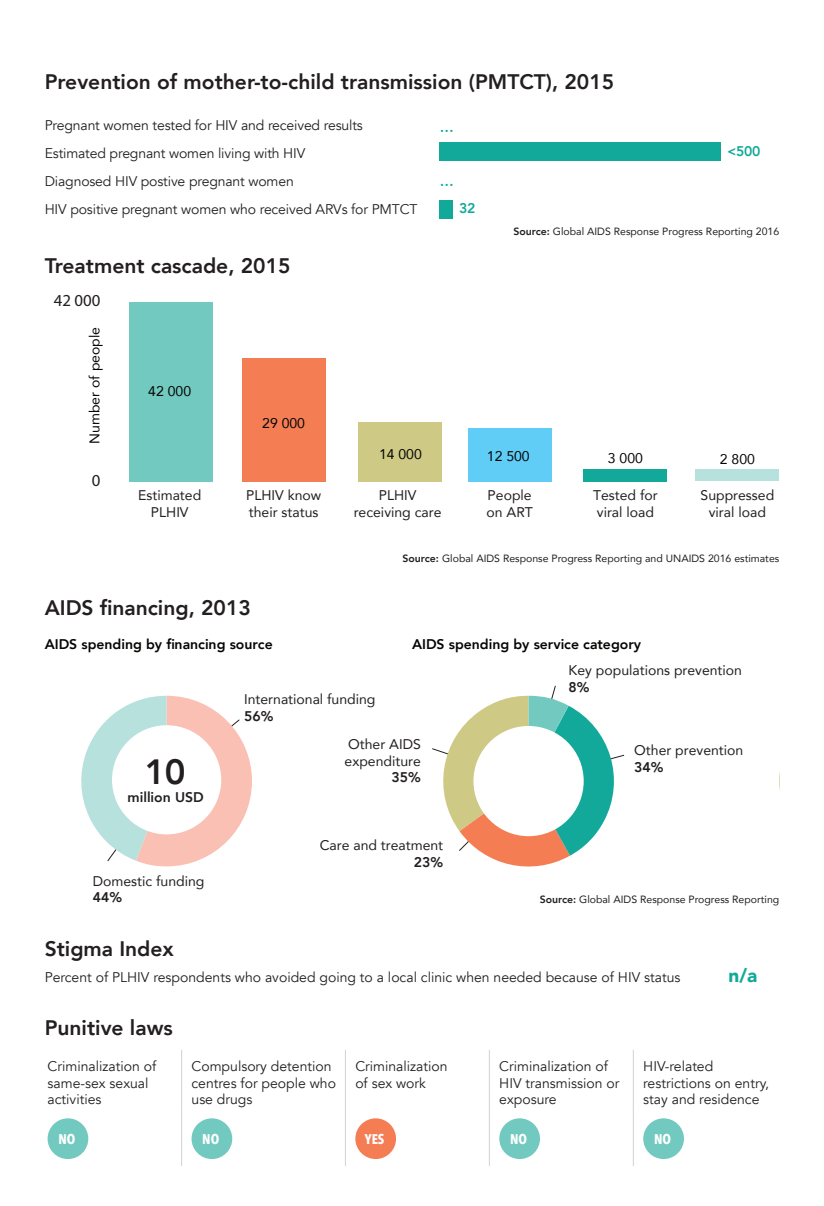
<style>
.page{position:relative;width:824px;height:1206px;background:#fff}
.page>*{position:absolute;margin:0;border:0;box-sizing:border-box;transform-origin:0 0}
.t1{font:800 35px "Avenir";color:#231f20}
.Subheader_H3{font:800 21px "Avenir";color:#231f20}
.t2{font:900 18.9px "Avenir";color:#13a99a}
.t3{font:16.8px "Myriad Pro";color:#231f20}
.t4{font:14px/16.8px "Avenir";color:#231f20}
.t5{font:14px/16.8px "Avenir";color:#231f20}
.t6{font:800 14px "Avenir";color:#050504}
.t7{font:14px "Avenir";color:#050504}
.t8{font:700 14px "Avenir Next Condensed";color:#fff}
.t9{font:800 14px "Avenir";color:#231f20}
.t10{font:800 14px "Avenir";color:#13a99a}
.Notes{font:10.5px "Avenir";color:#231f20}
.s1{font-weight:800}
</style>
<div class="page">
<div style="left:695px;top:469px;width:83px;height:12px;background:#b7e1dd"></div>
<div style="left:583px;top:468px;width:84px;height:13px;background:#13a99a"></div>
<div style="left:468px;top:428px;width:83px;height:53px;background:#5fcdf5"></div>
<div style="left:359px;top:421px;width:83px;height:60px;background:#cec984"></div>
<div style="left:242px;top:357px;width:83px;height:124px;background:#f47d54"></div>
<div style="left:129px;top:302px;width:83px;height:179px;background:#72c9bf"></div>
<svg style="left:432px;top:685px;width:193px;height:182px"></svg>
<svg style="left:81px;top:695px;width:171px;height:171px"></svg>
<div style="left:112px;top:725px;width:109px;height:109px;background:#fff;border-radius:50%"></div>
<div style="left:473px;top:726px;width:110px;height:110px;background:#fff;border-radius:50%"></div>
<hr style="left:181px;top:1049px;width:1px;height:62px;background:#d1d2d4">
<hr style="left:345px;top:1049px;width:1px;height:62px;background:#d1d2d4">
<hr style="left:489px;top:1049px;width:1px;height:62px;background:#d1d2d4">
<hr style="left:632px;top:1049px;width:1px;height:62px;background:#d1d2d4">
<hr style="left:181px;top:1111px;width:1px;height:55px;background:#d1d2d4">
<hr style="left:345px;top:1111px;width:1px;height:55px;background:#d1d2d4">
<hr style="left:489px;top:1111px;width:1px;height:55px;background:#d1d2d4">
<hr style="left:632px;top:1111px;width:1px;height:55px;background:#d1d2d4">
<div style="left:48px;top:1118px;width:40px;height:41px;background:#72c9bf;border-radius:50%"></div>
<div style="left:191px;top:1118px;width:41px;height:41px;background:#72c9bf;border-radius:50%"></div>
<div style="left:355px;top:1118px;width:41px;height:41px;background:#f47d54;border-radius:50%"></div>
<div style="left:499px;top:1118px;width:41px;height:41px;background:#72c9bf;border-radius:50%"></div>
<div style="left:643px;top:1118px;width:41px;height:41px;background:#72c9bf;border-radius:50%"></div>
<div style="left:439px;top:143px;width:281px;height:18px;background:#13a99a"></div>
<div style="left:439px;top:200px;width:14px;height:18px;background:#13a99a"></div>
<h2 class="Subheader_H3" style="left:45px;top:66px;width:571px">Prevention of mother-to-child transmission (PMTCT), 2015</h2>
<p class="t4" style="left:45px;top:111px;width:374px;line-height:28px">Pregnant women tested for HIV and received results Estimated pregnant women living with HIV<br>Diagnosed HIV postive pregnant women<br>HIV positive pregnant women who received ARVs for PMTCT</p>
<p class="t10" style="left:440px;top:117px;width:16px">…</p>
<p class="t10" style="left:440px;top:170px;width:15px">…</p>
<p class="t10" style="left:459px;top:197px;width:18px">32</p>
<p class="t10" style="left:727px;top:140px;width:35px">&lt;500</p>
<p class="Subheader_H3" style="left:45px;top:249px;width:247px">Treatment cascade, 2015</p>
<p class="t3" style="left:54px;top:290px;width:48px">42 000</p>
<p class="t7" style="left:83px;top:444px;width:118px;rotate:-90deg">Number of people</p>
<p class="t3" style="left:92px;top:470px;width:10px">0</p>
<p class="t7" style="left:148px;top:380px;width:44px">42 000</p>
<p class="t7" style="left:262px;top:412px;width:44px">29 000</p>
<p class="Notes" style="left:513px;top:223px;width:267px"><span class="s1">Source:</span> Global AIDS Response Progress Reporting 2016</p>
<p class="t7" style="left:379px;top:443px;width:44px">14 000</p>
<p class="t7" style="left:487px;top:445px;width:44px">12 500</p>
<p class="t7" style="left:608px;top:446px;width:37px">3 000</p>
<p class="t7" style="left:719px;top:448px;width:37px">2 800</p>
<p class="t5" style="left:138px;top:486px;width:65px;text-align:center">Estimated<br>PLHIV</p>
<p class="t5" style="left:246px;top:486px;width:76px">PLHIV know their status</p>
<p class="t5" style="left:354px;top:486px;width:89px;text-align:center">PLHIV receiving care</p>
<p class="t5" style="left:486px;top:486px;width:48px">People on ART</p>
<p class="t5" style="left:593px;top:486px;width:66px">Tested for viral load</p>
<p class="t5" style="left:700px;top:486px;width:75px;text-align:center">Suppressed viral load</p>
<p class="Subheader_H3" style="left:45px;top:591px;width:208px">AIDS financing, 2013</p>
<p class="Notes" style="left:402px;top:550px;width:378px"><span class="s1">Source:</span> Global AIDS Response Progress Reporting and UNAIDS 2016 estimates</p>
<p class="t6" style="left:45px;top:633px;width:229px">AIDS spending by financing source</p>
<p class="t6" style="left:412px;top:633px;width:230px">AIDS spending by service category</p>
<p class="t1" style="left:145px;top:745px;width:42px">10</p>
<p class="t9" style="left:127px;top:786px;width:78px">million USD</p>
<p class="t5" style="left:93px;top:872px;width:113px">Domestic funding<br><span class="s1">44%</span></p>
<p class="Subheader_H3" style="left:45px;top:932px;width:131px">Stigma Index</p>
<p class="t5" style="left:244px;top:690px;width:133px">International funding<br><span class="s1">56%</span></p>
<p class="t5" style="left:344px;top:735px;width:78px;text-align:right">Other AIDS expenditure<br><span class="s1">35%</span></p>
<p class="t5" style="left:319px;top:836px;width:125px;text-align:right">Care and treatment<br><span class="s1">23%</span></p>
<p class="t5" style="left:568px;top:662px;width:175px">Key populations prevention<br><span class="s1">8%</span></p>
<p class="t5" style="left:634px;top:741px;width:110px">Other prevention<br><span class="s1">34%</span></p>
<p class="Notes" style="left:539px;top:891px;width:241px"><span class="s1">Source:</span> Global AIDS Response Progress Reporting</p>
<p class="t4" style="left:45px;top:969px;width:637px">Percent of PLHIV respondents who avoided going to a local clinic when needed because of HIV status</p>
<h2 class="Subheader_H3" style="left:45px;top:1011px;width:129px">Punitive laws</h2>
<p class="t2" style="left:728px;top:959px;width:30px">n/a</p>
<p class="t4" style="left:48px;top:1057px;width:110px">Criminalization of same-sex sexual activities</p>
<p class="t4" style="left:191px;top:1057px;width:146px">Compulsory detention centres for people who use drugs</p>
<p class="t4" style="left:355px;top:1057px;width:94px">Criminalization of sex work</p>
<p class="t4" style="left:499px;top:1057px;width:122px">Criminalization of<br>HIV transmission or exposure</p>
<p class="t4" style="left:643px;top:1057px;width:127px">HIV-related restrictions on entry, stay and residence</p>
<p class="t8" style="left:58px;top:1130px;width:19px">NO</p>
<p class="t8" style="left:202px;top:1130px;width:19px">NO</p>
<p class="t8" style="left:365px;top:1130px;width:21px">YES</p>
<p class="t8" style="left:510px;top:1130px;width:19px">NO</p>
<p class="t8" style="left:654px;top:1130px;width:19px">NO</p>
</div>
